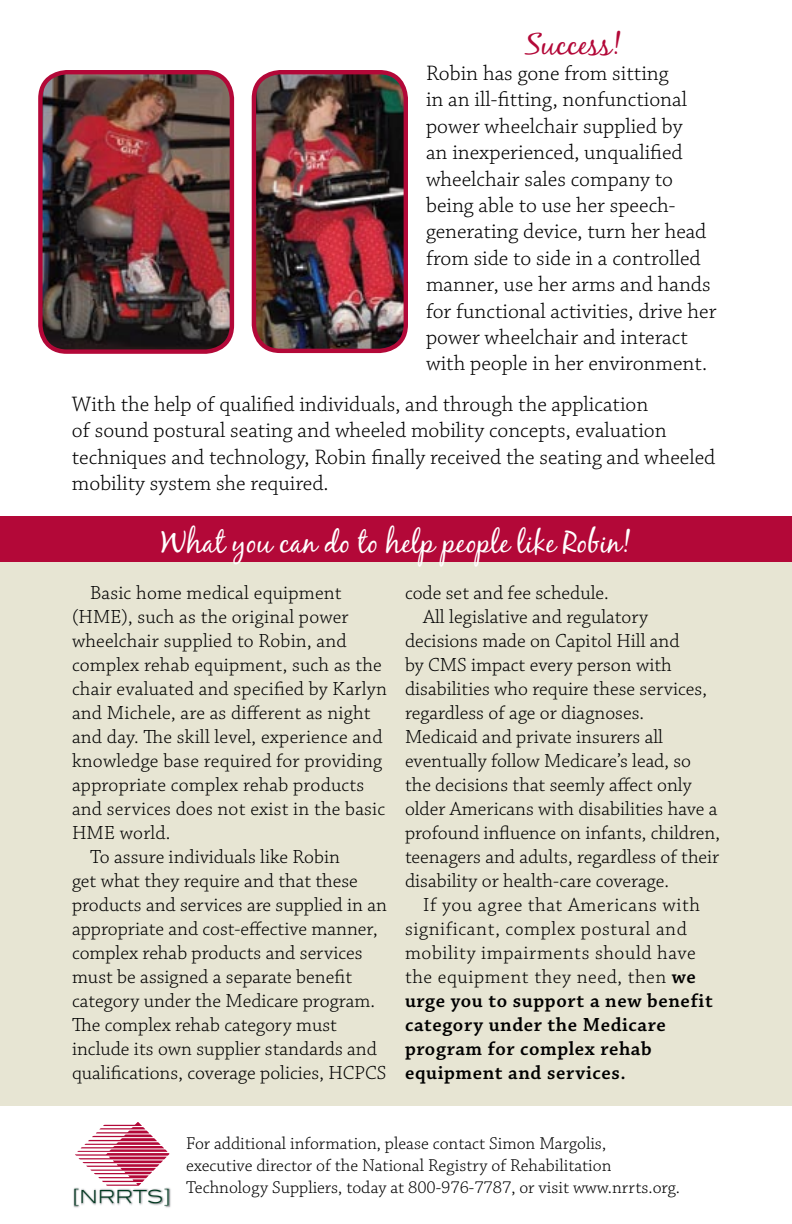
<style>
.page{position:relative;width:792px;height:1224px;background:#e7e5d3}
.page>*{position:absolute;margin:0;border:0;box-sizing:border-box;transform-origin:0 0}
.t1{font:30px "Black Jack";color:#fff}
.t2{font:30px "Black Jack";color:#b30838}
.t3{font:300 22px/26.4px "Chaparral Pro";color:#000}
.t4{font:300 20px "Chaparral Pro";color:#000}
.t5{font:300 20px "Chaparral Pro";letter-spacing:.03em;color:#000}
.t6{font:600 20px "Chaparral Pro";letter-spacing:.03em;color:#000}
.t7{font:300 18px/22px "Chaparral Pro";color:#000}
.t8{font:18px "Blair ITCTT Light";color:#00381f}
.s1{font-weight:600}
</style>
<div class="page">
<div style="left:0;top:0;width:792px;height:548px;background:#fff"></div>
<img style="left:43px;top:74px;width:187px;height:275px">
<div style="left:38px;top:70px;width:196px;height:284px;border:4px solid #b30838;border-radius:26px"></div>
<div style="left:0;top:516px;width:792px;height:46px;background:#b30838"></div>
<img style="left:254px;top:74px;width:150px;height:277px">
<div style="left:252px;top:70px;width:156px;height:283px;border:4px solid #b30838;border-radius:26px"></div>
<div style="left:0;top:1106px;width:792px;height:118px;background:#fff"></div>
<svg style="left:75px;top:1122px;width:94px;height:64px"></svg>
<img style="left:73px;top:1187px;width:98px;height:21px">
<h1 class="t2" style="left:525px;top:26px;width:98px">Success!</h1>
<p class="t3" style="left:426px;top:61px;width:292px">Robin has gone from sitting<br>in an ill-fitting, nonfunctional power wheelchair supplied by<br>an inexperienced, unqualified wheelchair sales company to being able to use her speech&shy;generating device, turn her head from side to side in a controlled manner, use her arms and hands for functional activities, drive her power wheelchair and interact with people in her environment.</p>
<p class="t3" style="left:72px;top:392px;width:645px">With the help of qualified individuals, and through the application<br>of sound postural seating and wheeled mobility concepts, evaluation techniques and technology, Robin finally received the seating and wheeled mobility system she required.</p>
<h1 class="t1" style="left:161px;top:524px;width:471px">What you can do to help people like Robin!</h1>
<p class="t4" style="left:90px;top:582px;width:253px">Basic home medical equipment</p>
<p class="t4" style="left:72px;top:606px;width:278px">(HME), such as the original power</p>
<p class="t4" style="left:72px;top:630px;width:276px">wheelchair supplied to Robin, and</p>
<p class="t4" style="left:72px;top:654px;width:311px">complex rehab equipment, such as the</p>
<p class="t4" style="left:72px;top:678px;width:317px">chair evaluated and specified by Karlyn</p>
<p class="t4" style="left:72px;top:702px;width:300px">and Michele, are as different as night</p>
<p class="t4" style="left:72px;top:726px;width:312px">and day. The skill level, experience and</p>
<p class="t4" style="left:72px;top:750px;width:312px">knowledge base required for providing</p>
<p class="t4" style="left:72px;top:774px;width:294px">appropriate complex rehab products</p>
<p class="t4" style="left:72px;top:798px;width:315px">and services does not exist in the basic</p>
<p class="t4" style="left:72px;top:822px;width:100px">HME world.</p>
<p class="t4" style="left:90px;top:846px;width:251px">To assure individuals like Robin</p>
<p class="t4" style="left:72px;top:870px;width:287px">get what they require and that these</p>
<p class="t4" style="left:72px;top:894px;width:316px">products and services are supplied in an</p>
<p class="t4" style="left:72px;top:918px;width:307px">appropriate and cost-effective manner,</p>
<p class="t4" style="left:72px;top:942px;width:292px">complex rehab products and services</p>
<p class="t4" style="left:72px;top:966px;width:282px">must be assigned a separate benefit</p>
<p class="t4" style="left:72px;top:990px;width:305px">category under the Medicare program.</p>
<p class="t4" style="left:72px;top:1014px;width:266px">The complex rehab category must</p>
<p class="t4" style="left:72px;top:1038px;width:306px">include its own supplier standards and</p>
<p class="t4" style="left:72px;top:1062px;width:316px">qualifications, coverage policies, HCPCS</p>
<p class="t4" style="left:405px;top:582px;width:205px">code set and fee schedule.</p>
<p class="t4" style="left:423px;top:606px;width:227px">All legislative and regulatory</p>
<p class="t4" style="left:405px;top:630px;width:276px">decisions made on Capitol Hill and</p>
<p class="t4" style="left:405px;top:654px;width:268px">by CMS impact every person with</p>
<p class="t4" style="left:405px;top:678px;width:303px">disabilities who require these services,</p>
<p class="t4" style="left:405px;top:702px;width:241px">regardless of age or diagnoses.</p>
<p class="t4" style="left:405px;top:726px;width:260px">Medicaid and private insurers all</p>
<p class="t4" style="left:405px;top:750px;width:288px">eventually follow Medicare’s lead, so</p>
<p class="t4" style="left:405px;top:774px;width:288px">the decisions that seemly affect only</p>
<p class="t4" style="left:405px;top:798px;width:314px">older Americans with disabilities have a</p>
<p class="t4" style="left:405px;top:822px;width:316px">profound influence on infants, children,</p>
<p class="t4" style="left:405px;top:846px;width:316px">teenagers and adults, regardless of their</p>
<p class="t4" style="left:405px;top:870px;width:265px">disability or health-care coverage.</p>
<p class="t5" style="left:423px;top:894px;width:279px">If you agree that Americans with</p>
<p class="t5" style="left:405px;top:918px;width:283px">significant, complex postural and</p>
<p class="t5" style="left:405px;top:942px;width:292px">mobility impairments should have</p>
<p class="t5" style="left:405px;top:966px;width:292px">the equipment they need, then <span class="s1">we</span></p>
<p class="t6" style="left:405px;top:989px;width:309px">urge you to support a new benefit</p>
<p class="t6" style="left:405px;top:1013px;width:262px">category under the Medicare</p>
<p class="t6" style="left:405px;top:1037px;width:248px">program for complex rehab</p>
<p class="t6" style="left:405px;top:1061px;width:222px">equipment and services.</p>
<p class="t8" style="left:73px;top:1186px;width:99px">[NRRTS]</p>
<p class="t7" style="left:186px;top:1133px;width:495px">For additional information, please contact Simon Margolis,<br>executive director of the National Registry of Rehabilitation<br>Technology Suppliers, today at 800-976-7787, or visit www.nrrts.org.</p>
</div>
